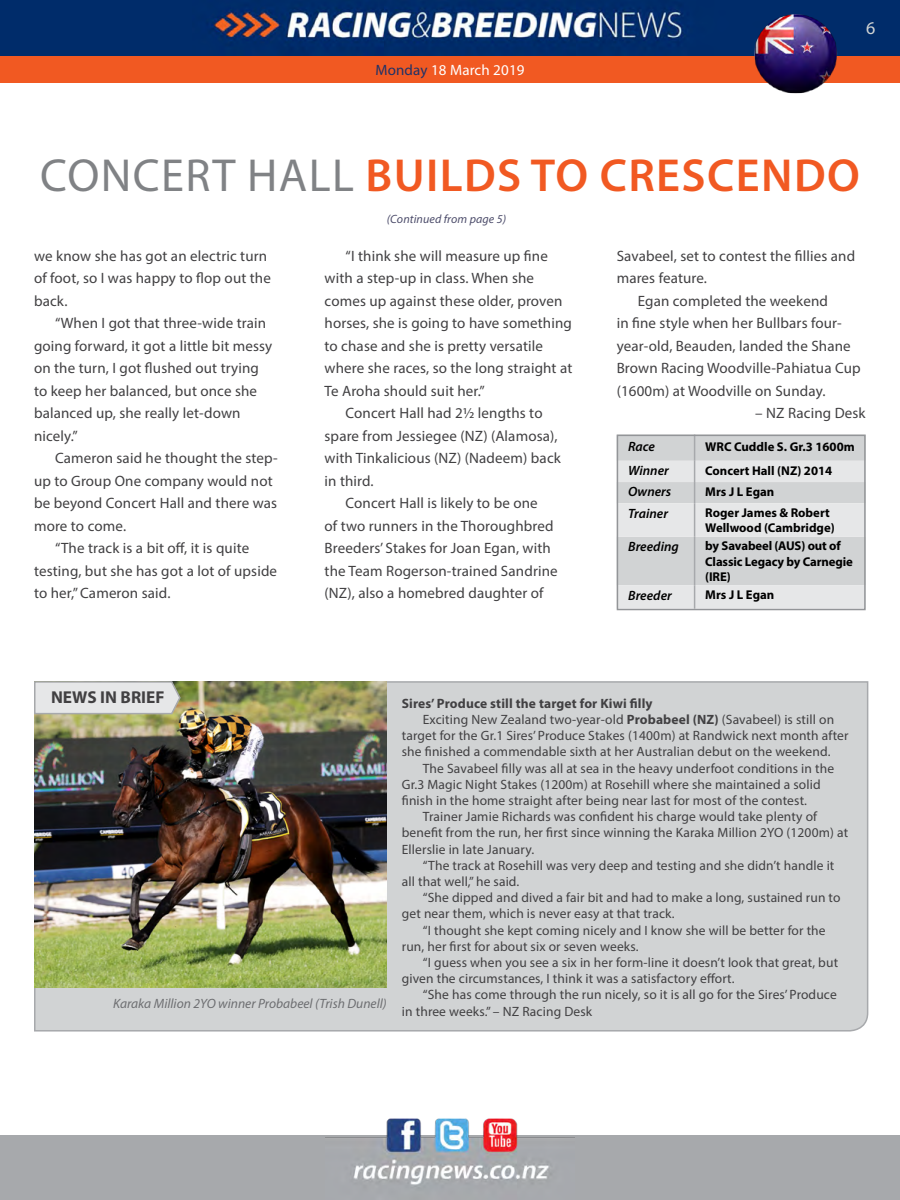
<style>
.page{position:relative;width:900px;height:1200px;background:#fff}
.page>*{position:absolute;margin:0;border:0;box-sizing:border-box;transform-origin:0 0}
.t1{font:46.5px "Myriad Pro";letter-spacing:.03em;color:#808285}
.t2{font:600 46.5px "Myriad Pro";letter-spacing:.03em;color:#f15922}
.t3{font:18px "Myriad Pro";color:#d1d4d4}
.t4{font:700 17.25px "Myriad Pro";color:#414042}
.t5{font:15px/22.5px "Myriad Pro";letter-spacing:.01em;color:#414042}
.t6{font:15px "Myriad Pro";letter-spacing:.01em;color:#fff}
.t7{font:13.5px "Myriad Pro";letter-spacing:.01em;color:#414042}
.t8{font:italic 13.5px "Myriad Pro";color:#6d6e71}
.t9{font:700 13.5px "Myriad Pro";letter-spacing:.01em;color:#414042}
.t10{font:italic 600 13.5px "Myriad Pro";color:#000}
.t11{font:700 12.75px/15.3px "Myriad Pro";color:#000}
.t12{font:italic 12px "Myriad Pro";letter-spacing:.01em;color:#4d4d6b}
.s1{color:#203267}
.s2{font-weight:600;color:#f15922}
.s3{font-weight:700}
</style>
<div class="page">
<div style="left:0;top:1136px;width:900px;height:64px;background:#a7a9ac"></div>
<img style="left:325px;top:1118px;width:250px;height:67px">
<div style="left:0;top:56px;width:900px;height:27px;background:#f15922"></div>
<img style="left:0;top:0;width:900px;height:56px">
<svg style="left:620px;top:438px;width:243px;height:169px;background:#dadbdc"></svg>
<div style="left:617px;top:435px;width:249px;height:175px;border:2px solid #939598"></div>
<img style="left:752px;top:12px;width:88px;height:82px">
<div style="left:34px;top:681px;width:835px;height:351px;background:#d1d3d4"></div>
<img style="left:34px;top:681px;width:353px;height:306px">
<svg style="left:34px;top:681px;width:148px;height:34px;background:#dadcd9"></svg>
<p class="t6" style="left:375px;top:61px;width:151px"><span class="s1">Monday</span> 18 March 2019</p>
<p class="t3" style="left:866px;top:17px;width:11px">6</p>
<h1 class="t1" style="left:40px;top:146px;width:352px">Concert Hall <span class="s2">BUILDS</span></h1>
<h1 class="t2" style="left:531px;top:145px;width:330px">TO CRESCENDO</h1>
<p class="t12" style="left:387px;top:212px;width:121px">(Continued from page 5)</p>
<p class="t5" style="left:34px;top:244px;width:238px">we know she has got an electric turn of foot, so I was happy to flop out the back.</p>
<p class="t5" style="left:34px;top:312px;width:240px;text-indent:21px">“When I got that three-wide train going forward, it got a little bit messy on the turn, I got flushed out trying to keep her balanced, but once she balanced up, she really let-down nicely.”</p>
<p class="t5" style="left:55px;top:447px;width:224px">Cameron said he thought the step-</p>
<p class="t5" style="left:34px;top:469px;width:240px">up to Group One company would not</p>
<p class="t5" style="left:34px;top:492px;width:245px">be beyond Concert Hall and there was</p>
<p class="t5" style="left:34px;top:514px;width:94px">more to come.</p>
<p class="t5" style="left:55px;top:537px;width:196px">“The track is a bit off, it is quite</p>
<p class="t5" style="left:34px;top:559px;width:245px">testing, but she has got a lot of upside</p>
<p class="t5" style="left:34px;top:582px;width:138px">to her,” Cameron said.</p>
<p class="t5" style="left:346px;top:244px;width:204px">“I think she will measure up fine</p>
<p class="t5" style="left:325px;top:267px;width:211px">with a step-up in class. When she</p>
<p class="t5" style="left:325px;top:289px;width:239px">comes up against these older, proven</p>
<p class="t5" style="left:325px;top:312px;width:249px">horses, she is going to have something</p>
<p class="t5" style="left:325px;top:334px;width:220px">to chase and she is pretty versatile</p>
<p class="t5" style="left:325px;top:357px;width:249px">where she races, so the long straight at</p>
<p class="t5" style="left:325px;top:379px;width:162px">Te Aroha should suit her.”</p>
<p class="t5" style="left:346px;top:402px;width:199px">Concert Hall had 2½ lengths to</p>
<p class="t5" style="left:325px;top:424px;width:235px">spare from Jessiegee (NZ) (Alamosa),</p>
<p class="t5" style="left:325px;top:447px;width:238px">with Tinkalicious (NZ) (Nadeem) back</p>
<p class="t5" style="left:325px;top:469px;width:51px">in third.</p>
<p class="t5" style="left:346px;top:492px;width:194px">Concert Hall is likely to be one</p>
<p class="t5" style="left:325px;top:514px;width:231px">of two runners in the Thoroughbred</p>
<p class="t5" style="left:325px;top:537px;width:228px">Breeders’ Stakes for Joan Egan, with</p>
<p class="t5" style="left:325px;top:559px;width:235px">the Team Rogerson-trained Sandrine</p>
<p class="t5" style="left:325px;top:582px;width:221px">(NZ), also a homebred daughter of</p>
<p class="t5" style="left:617px;top:244px;width:240px">Savabeel, set to contest the fillies and</p>
<p class="t5" style="left:617px;top:267px;width:92px">mares feature.</p>
<p class="t5" style="left:638px;top:289px;width:192px">Egan completed the weekend</p>
<p class="t5" style="left:617px;top:312px;width:227px">in fine style when her Bullbars four-</p>
<p class="t5" style="left:617px;top:334px;width:236px">year-old, Beauden, landed the Shane</p>
<p class="t5" style="left:617px;top:357px;width:245px">Brown Racing Woodville-Pahiatua Cup</p>
<p class="t5" style="left:617px;top:379px;width:210px">(1600m) at Woodville on Sunday.</p>
<p class="t5" style="left:755px;top:402px;width:112px">– NZ Racing Desk</p>
<p class="t10" style="left:628px;top:438px;width:28px">Race</p>
<p class="t11" style="left:705px;top:439px;width:151px">WRC Cuddle S. Gr.3 1600m</p>
<p class="t10" style="left:628px;top:462px;width:42px">Winner</p>
<p class="t11" style="left:705px;top:462px;width:129px">Concert Hall (NZ) 2014</p>
<p class="t10" style="left:628px;top:483px;width:45px">Owners</p>
<p class="t11" style="left:705px;top:484px;width:71px">Mrs J L Egan</p>
<p class="t10" style="left:628px;top:505px;width:41px">Trainer</p>
<p class="t11" style="left:705px;top:505px;width:131px">Roger James &amp; Robert<br>Wellwood (Cambridge)</p>
<p class="t10" style="left:628px;top:538px;width:52px">Breeding</p>
<p class="t11" style="left:705px;top:538px;width:149px">by Savabeel (AUS) out of<br>Classic Legacy by Carnegie (IRE)</p>
<p class="t10" style="left:628px;top:587px;width:45px">Breeder</p>
<p class="t11" style="left:705px;top:587px;width:71px">Mrs J L Egan</p>
<p class="t4" style="left:51px;top:686px;width:115px">NEWS IN BRIEF</p>
<p class="t8" style="left:113px;top:995px;width:275px">Karaka Million 2YO winner Probabeel (Trish Dunell)</p>
<p class="t9" style="left:402px;top:695px;width:252px">Sires’ Produce still the target for Kiwi filly</p>
<p class="t7" style="left:423px;top:711px;width:413px">Exciting New Zealand two-year-old <span class="s3">Probabeel (NZ)</span> (Savabeel) is still on</p>
<p class="t7" style="left:402px;top:727px;width:448px">target for the Gr.1 Sires’ Produce Stakes (1400m) at Randwick next month after</p>
<p class="t7" style="left:402px;top:744px;width:430px">she finished a commendable sixth at her Australian debut on the weekend.</p>
<p class="t7" style="left:423px;top:760px;width:413px">The Savabeel filly was all at sea in the heavy underfoot conditions in the</p>
<p class="t7" style="left:402px;top:776px;width:420px">Gr.3 Magic N ight Stakes (1200m) at Rosehill where she maintained a solid</p>
<p class="t7" style="left:402px;top:792px;width:407px">finish in the home straight after being near last for most of the contest.</p>
<p class="t7" style="left:423px;top:808px;width:396px">Trainer Jamie Richards was confident his charge would take plenty of</p>
<p class="t7" style="left:402px;top:825px;width:448px">benefit from the run, her first since winning the Karaka Million 2YO (1200m) at</p>
<p class="t7" style="left:402px;top:841px;width:134px">Ellerslie in late January.</p>
<p class="t7" style="left:423px;top:857px;width:413px">“The track at Rosehill was very deep and testing and she didn’t handle it</p>
<p class="t7" style="left:402px;top:873px;width:119px">all that well,” he said.</p>
<p class="t7" style="left:423px;top:889px;width:419px">“She dipped and dived a fair bit and had to make a long, sustained run to</p>
<p class="t7" style="left:402px;top:906px;width:274px">get near them, which is never easy at that track.</p>
<p class="t7" style="left:423px;top:922px;width:404px">“I thought she kept coming nicely and I know she will be better for the</p>
<p class="t7" style="left:402px;top:938px;width:238px">run, her first for about six or seven weeks.</p>
<p class="t7" style="left:423px;top:954px;width:417px">“I guess when you see a six in her form-line it doesn’t look that great, but</p>
<p class="t7" style="left:402px;top:970px;width:334px">given the circumstances, I think it was a satisfactory effort.</p>
<p class="t7" style="left:423px;top:987px;width:415px">“She has come through the run nicely, so it is all go for the Sires’ Produce</p>
<p class="t7" style="left:402px;top:1003px;width:192px">in three weeks.” – NZ Racing Desk</p>
</div>
